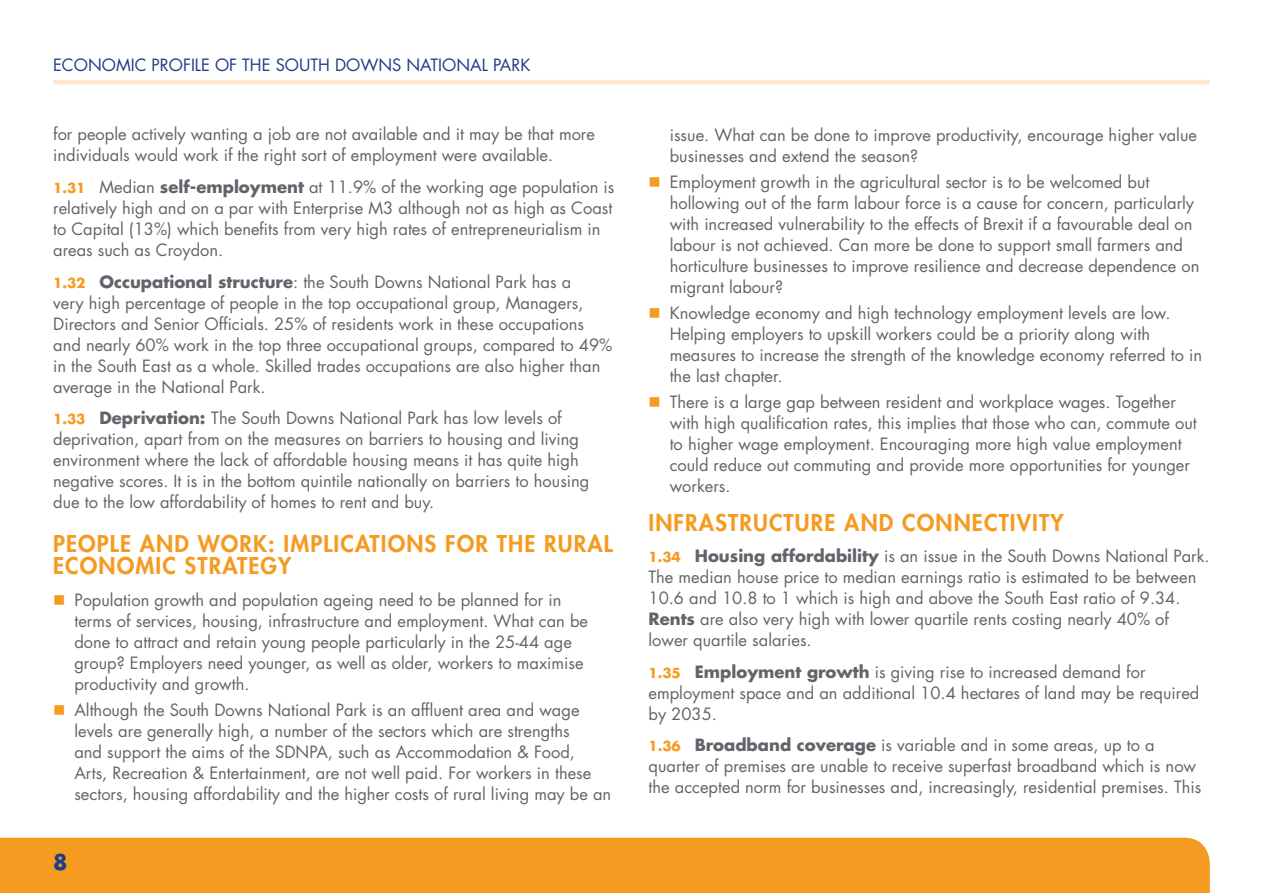
<style>
.page{position:relative;width:1263px;height:893px;background:#fff}
.page>*{position:absolute;margin:0;border:0;box-sizing:border-box;transform-origin:0 0}
.t1{font:800 22.5px/22.5px "Futura";letter-spacing:.05em;color:#f59b21}
.t2{font:700 21px "Futura";color:#203c86}
.t3{font:16.5px/21px "Futura";color:#61646a}
.t4{font:16.5px "Futura";color:#203c86}
.s1{font-weight:700;font-size:13.5px;color:#f59b21}
.s2{font-weight:700}
</style>
<div class="page">
<div style="left:0;top:838px;width:1210px;height:55px;background:#f59b21"></div>
<hr style="left:53px;top:80px;width:1157px;height:4px;background:#fee8cd">
<p class="t4" style="left:53px;top:54px;width:479px">ECONOMIC PROFILE OF THE SOUTH DOWNS NATIONAL PARK</p>
<p class="t3" style="left:53px;top:124px;width:543px">for people actively wanting a job are not available and it may be that more individuals would work if the right sort of employment were available.</p>
<p class="t3" style="left:53px;top:176px;width:563px"><span class="s1">1.31</span> Median <span class="s2">self-employment</span> at 11.9% of the working age population is relatively high and on a par with Enterprise M3 although not as high as Coast to Capital (13%) which benefits from very high rates of entrepreneurialism in areas such as Croydon.</p>
<p class="t3" style="left:53px;top:271px;width:561px"><span class="s1">1.32</span> <span class="s2">Occupational structure</span>: the South Downs National Park has a<br>very high percentage of people in the top occupational group, Managers, Directors and Senior Officials. 25% of residents work in these occupations and nearly 60% work in the top three occupational groups, compared to 49% in the South East as a whole. Skilled trades occupations are also higher than average in the National Park.</p>
<p class="t3" style="left:53px;top:407px;width:538px"><span class="s1">1.33</span> <span class="s2">Deprivation:</span> The South Downs National Park has low levels of deprivation, apart from on the measures on barriers to housing and living environment where the lack of affordable housing means it has quite high negative scores. It is in the bottom quintile nationally on barriers to housing due to the low affordability of homes to rent and buy.</p>
<h1 class="t1" style="left:53px;top:532px;width:561px">PEOPLE AND WORK: IMPLICATIONS FOR THE RURAL<br>ECONOMIC STRATEGY</h1>
<p class="t3" style="left:74px;top:589px;width:515px">Population growth and population ageing need to be planned for in terms of services, housing, infrastructure and employment. What can be done to attract and retain young people particularly in the 25-44 age group? Employers need younger, as well as older, workers to maximise productivity and growth.</p>
<p class="t3" style="left:74px;top:699px;width:538px">Although the South Downs National Park is an affluent area and wage levels are generally high, a number of the sectors which are strengths<br>and support the aims of the SDNPA, such as Accommodation &amp; Food, Arts, Recreation &amp; Entertainment, are not well paid. For workers in these sectors, housing affordability and the higher costs of rural living may be an</p>
<p class="t2" style="left:53px;top:847px;width:16px">8</p>
<p class="t3" style="left:670px;top:124px;width:529px">issue. What can be done to improve productivity, encourage higher value businesses and extend the season?</p>
<p class="t3" style="left:670px;top:171px;width:531px">Employment growth in the agricultural sector is to be welcomed but hollowing out of the farm labour force is a cause for concern, particularly with increased vulnerability to the effects of Brexit if a favourable deal on labour is not achieved. Can more be done to support small farmers and horticulture businesses to improve resilience and decrease dependence on migrant labour?</p>
<p class="t3" style="left:670px;top:302px;width:534px">Knowledge economy and high technology employment levels are low.<br>Helping employers to upskill workers could be a priority along with measures to increase the strength of the knowledge economy referred to in the last chapter.</p>
<p class="t3" style="left:670px;top:392px;width:529px">There is a large gap between resident and workplace wages. Together with high qualification rates, this implies that those who can, commute out to higher wage employment. Encouraging more high value employment could reduce out commuting and provide more opportunities for younger workers.</p>
<h1 class="t1" style="left:648px;top:511px;width:417px">INFRASTRUCTURE AND CONNECTIVITY</h1>
<p class="t3" style="left:648px;top:545px;width:562px"><span class="s1">1.34</span> <span class="s2">Housing affordability</span> is an issue in the South Downs National Park.<br>The median house price to median earnings ratio is estimated to be between 10.6 and 10.8 to 1 which is high and above the South East ratio of 9.34.<br><span class="s2">Rents</span> are also very high with lower quartile rents costing nearly 40% of lower quartile salaries.</p>
<p class="t3" style="left:648px;top:661px;width:552px"><span class="s1">1.35</span> <span class="s2">Employment growth</span> is giving rise to increased demand for employment space and an additional 10.4 hectares of land may be required by 2035.</p>
<p class="t3" style="left:648px;top:734px;width:554px"><span class="s1">1.36</span> <span class="s2">Broadband coverage</span> is variable and in some areas, up to a quarter of premises are unable to receive superfast broadband which is now the accepted norm for businesses and, increasingly, residential premises. This</p>
</div>
